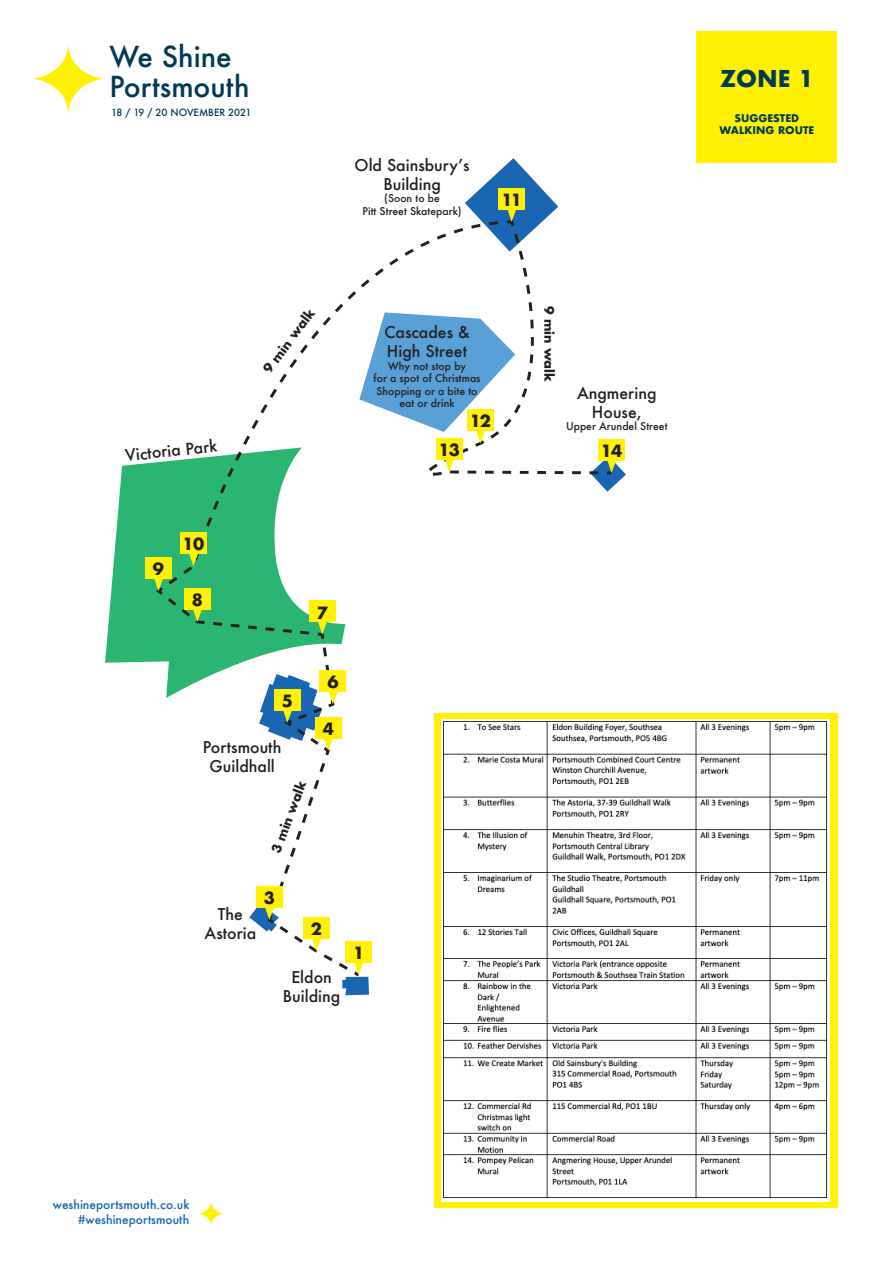
<style>
.page{position:relative;width:893px;height:1263px;background:#fff}
.page>*{position:absolute;margin:0;border:0;box-sizing:border-box;transform-origin:0 0}
.t1{font:500 28.2px/30.8px "Futura";color:#013954}
.t2{font:700 22.65px "Futura";color:#013954}
.t3{font:700 16.35px "Futura";letter-spacing:-.06em;color:#231f20}
.t4{font:500 15.75px/19px "Futura";color:#231f20;text-align:center}
.t5{font:700 12.6px "Futura";color:#231f20}
.t6{font:500 12px/14.4px "Futura";color:#1966b2;text-align:right}
.t7{font:500 10.35px/12.5px "Futura";color:#231f20;text-align:center}
.t8{font:700 10.2px/12.3px "Futura";color:#013954;text-align:center}
.t9{font:500 9.6px "Futura";color:#013954}
</style>
<div class="page">
<svg style="left:34px;top:42px;width:69px;height:74px"></svg>
<svg style="left:105px;top:461px;width:60px;height:202px;fill:#2bb572"></svg>
<svg style="left:165px;top:228px;width:299px;height:349px"></svg>
<svg style="left:381px;top:231px;width:209px;height:259px"></svg>
<div style="left:345px;top:941px;width:27px;height:22px;background:#fff101"></div>
<div style="left:145px;top:557px;width:27px;height:22px;background:#fff101"></div>
<div style="left:180px;top:532px;width:26px;height:22px;background:#fff101"></div>
<svg style="left:189px;top:554px;width:10px;height:12px"></svg>
<svg style="left:465px;top:158px;width:93px;height:94px"></svg>
<svg style="left:359px;top:312px;width:156px;height:131px"></svg>
<div style="left:436px;top:438px;width:26px;height:22px;background:#fff101"></div>
<svg style="left:444px;top:460px;width:10px;height:12px"></svg>
<div style="left:598px;top:439px;width:27px;height:22px;background:#fff101"></div>
<svg style="left:590px;top:461px;width:36px;height:31px"></svg>
<svg style="left:153px;top:577px;width:216px;height:418px"></svg>
<div style="left:696px;top:32px;width:141px;height:131px;background:#fff101"></div>
<svg style="left:435px;top:713px;width:403px;height:494px;background:#fff223"></svg>
<img style="left:442px;top:720px;width:387px;height:481px">
<svg style="left:199px;top:1200px;width:25px;height:27px"></svg>
<h1 class="t1" style="left:109px;top:41px;width:142px">We Shine<br>Portsmouth</h1>
<p class="t9" style="left:111px;top:106px;width:142px">18 / 19 / 20 NOVEMBER 2021</p>
<p class="t4" style="left:355px;top:155px;width:117px">Old Sainsburyʼs<br>Building</p>
<p class="t7" style="left:362px;top:192px;width:101px">(Soon to be<br>Pitt Street Skatepark)</p>
<p class="t3" style="left:501px;top:188px;width:22px">11</p>
<p class="t4" style="left:124px;top:446px;width:94px;rotate:-6deg">Victoria Park</p>
<p class="t3" style="left:153px;top:557px;width:13px">9</p>
<p class="t3" style="left:183px;top:532px;width:23px">10</p>
<p class="t3" style="left:192px;top:588px;width:13px">8</p>
<p class="t5" style="left:259px;top:366px;width:78px;rotate:-53deg">9 min walk</p>
<p class="t5" style="left:558px;top:306px;width:78px;rotate:90deg">9 min walk</p>
<p class="t4" style="left:384px;top:323px;width:87px;text-align:left">Cascades &amp;<br>High Street</p>
<p class="t7" style="left:373px;top:360px;width:108px">Why not stop by<br>for a spot of Christmas<br>Shopping or a bite to eat or drink</p>
<p class="t3" style="left:470px;top:409px;width:23px">12</p>
<p class="t4" style="left:577px;top:383px;width:81px">Angmering<br>House,</p>
<p class="t7" style="left:566px;top:420px;width:103px">Upper Arundel Street</p>
<p class="t3" style="left:282px;top:689px;width:13px">5</p>
<p class="t3" style="left:317px;top:600px;width:13px">7</p>
<p class="t3" style="left:327px;top:670px;width:13px">6</p>
<p class="t3" style="left:323px;top:717px;width:13px">4</p>
<p class="t3" style="left:438px;top:438px;width:23px">13</p>
<p class="t3" style="left:601px;top:439px;width:23px">14</p>
<p class="t4" style="left:203px;top:738px;width:80px">Portsmouth<br>Guildhall</p>
<p class="t5" style="left:267px;top:849px;width:78px;rotate:-70deg">3 min walk</p>
<p class="t4" style="left:205px;top:904px;width:53px">The<br>Astoria</p>
<p class="t3" style="left:264px;top:886px;width:13px">3</p>
<p class="t3" style="left:311px;top:917px;width:13px">2</p>
<p class="t4" style="left:283px;top:968px;width:59px">Eldon<br>Building</p>
<p class="t3" style="left:353px;top:941px;width:13px">1</p>
<h2 class="t2" style="left:720px;top:62px;width:95px">ZONE 1</h2>
<p class="t8" style="left:719px;top:112px;width:96px">SUGGESTED<br>WALKING ROUTE</p>
<p class="t6" style="left:53px;top:1197px;width:138px">weshineportsmouth.co.uk #weshineportsmouth</p>
</div>
